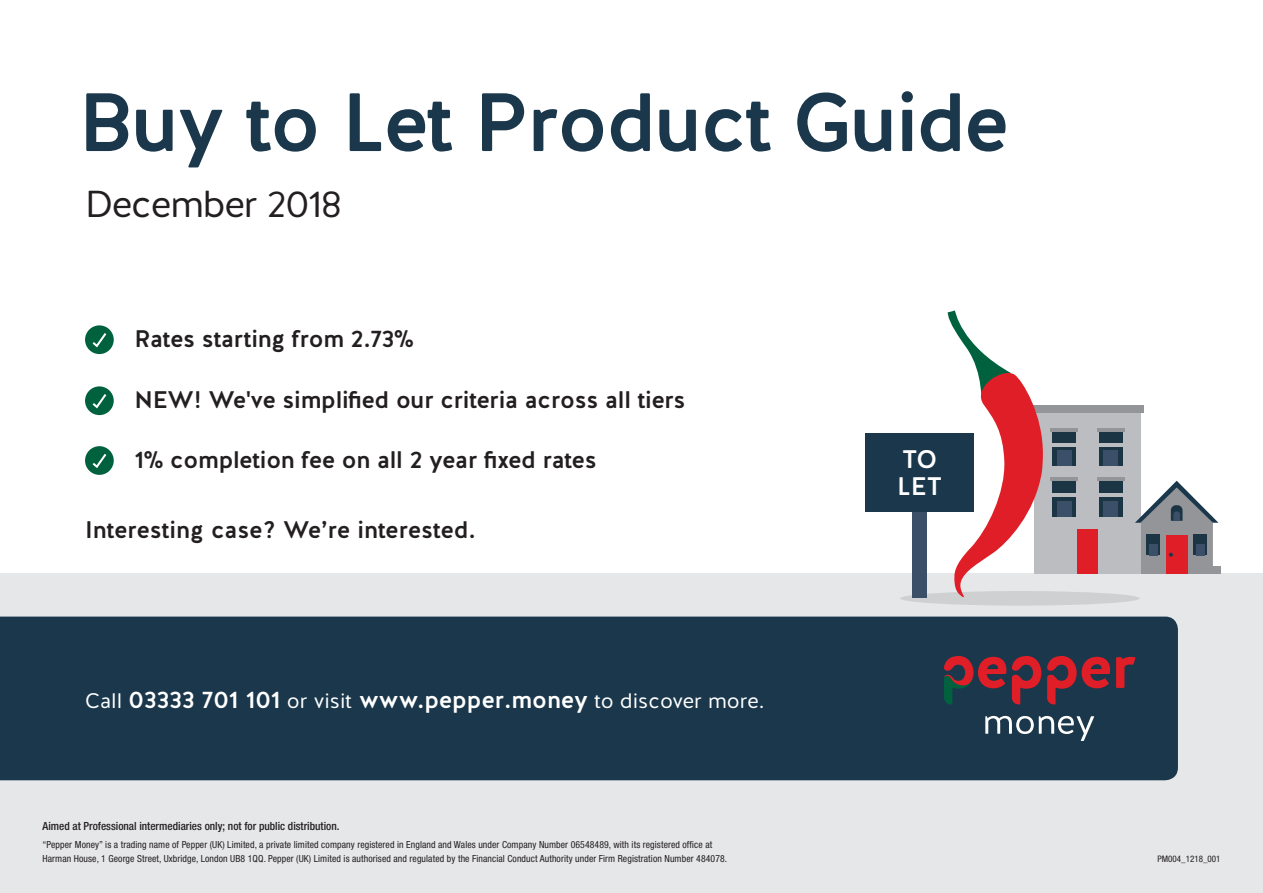
<style>
.page{position:relative;width:1263px;height:893px;background:#fff}
.page>*{position:absolute;margin:0;border:0;box-sizing:border-box;transform-origin:0 0}
.t1{font:500 82.5px "Halis R";letter-spacing:-.025em;color:#1a374b}
.t2{font:37.5px "Halis R";letter-spacing:-.025em;color:#231f20}
.t3{font:500 25.35px/27.3px "Halis R";color:#fff}
.t4{font:500 24px "Halis R";letter-spacing:-.01em;color:#231f20}
.t5{font:500 24px "Halis R";color:#fff}
.t6{font:500 condensed 11.25px "Helvetica Neue LT Std";color:#231f20}
.t7{font:condensed 9.75px/13.5px "Helvetica Neue LT Std";letter-spacing:.01em;color:#231f20}
.Footer_Copy{font:condensed 9px "Helvetica Neue LT Std";color:#231f20}
.s1{font-weight:400;font-size:21px}
</style>
<div class="page">
<div style="left:0;top:574px;width:1263px;height:319px;background:#e6e7e9"></div>
<div style="left:0;top:617px;width:1178px;height:163px;background:#1a374b"></div>
<svg style="left:943px;top:656px;width:192px;height:48px;background:#622e3d"></svg>
<svg style="left:985px;top:716px;width:109px;height:25px;background:#556a79"></svg>
<div style="left:85px;top:325px;width:29px;height:29px;background:#00613f;border-radius:50%"></div>
<svg style="left:93px;top:333px;width:13px;height:14px"></svg>
<div style="left:85px;top:386px;width:29px;height:29px;background:#00613f;border-radius:50%"></div>
<svg style="left:93px;top:394px;width:13px;height:14px"></svg>
<div style="left:85px;top:446px;width:29px;height:29px;background:#00613f;border-radius:50%"></div>
<svg style="left:93px;top:454px;width:13px;height:14px"></svg>
<div style="left:900px;top:591px;width:240px;height:15px;background:#cfd0d2;border-radius:50%"></div>
<div style="left:912px;top:511px;width:15px;height:86px;background:#3c4f69"></div>
<div style="left:865px;top:433px;width:109px;height:79px;background:#1a374b"></div>
<div style="left:1120px;top:566px;width:100px;height:8px;background:#939598"></div>
<div style="left:1166px;top:535px;width:21px;height:39px;background:#e01e27"></div>
<div style="left:1034px;top:412px;width:106px;height:162px;background:#bcbdc0"></div>
<div style="left:1031px;top:405px;width:113px;height:7px;background:#939598"></div>
<div style="left:1053px;top:480px;width:23px;height:36px;background:#1b3544"></div>
<hr style="left:1052px;top:493px;width:25px;height:4px;background:#bcbdc0">
<div style="left:1099px;top:480px;width:23px;height:36px;background:#1b3544"></div>
<hr style="left:1098px;top:493px;width:25px;height:4px;background:#bcbdc0">
<div style="left:1053px;top:430px;width:23px;height:36px;background:#1b3544"></div>
<hr style="left:1052px;top:443px;width:25px;height:4px;background:#bcbdc0">
<div style="left:1099px;top:430px;width:23px;height:36px;background:#1b3544"></div>
<hr style="left:1098px;top:443px;width:25px;height:4px;background:#bcbdc0">
<hr style="left:1097px;top:428px;width:27px;height:4px;background:#939598">
<hr style="left:1050px;top:428px;width:28px;height:4px;background:#939598">
<div style="left:1077px;top:529px;width:21px;height:45px;background:#e01e27"></div>
<hr style="left:1097px;top:477px;width:27px;height:4px;background:#939598">
<hr style="left:1050px;top:477px;width:28px;height:4px;background:#939598">
<div style="left:1103px;top:451px;width:15px;height:15px;background:#3c4f69"></div>
<div style="left:1057px;top:451px;width:15px;height:15px;background:#3c4f69"></div>
<div style="left:1103px;top:501px;width:15px;height:15px;background:#3c4f69"></div>
<div style="left:1057px;top:501px;width:15px;height:15px;background:#3c4f69"></div>
<svg style="left:1135px;top:481px;width:83px;height:85px"></svg>
<svg style="left:947px;top:310px;width:96px;height:288px"></svg>
<p class="t1" style="left:78px;top:69px;width:933px">Buy to Let Product Guide</p>
<p class="t2" style="left:85px;top:180px;width:258px">December 2018</p>
<p class="t4" style="left:134px;top:324px;width:281px">Rates starting from 2.73%</p>
<p class="t4" style="left:134px;top:384px;width:553px">NEW! We've simplified our criteria across all tiers</p>
<p class="t4" style="left:134px;top:444px;width:464px">1% completion fee on all 2 year fixed rates</p>
<p class="t4" style="left:85px;top:514px;width:392px">Interesting case? We’re interested.</p>
<p class="t5" style="left:85px;top:684px;width:681px"><span class="s1">Call</span> 03333 701 101 <span class="s1">or visit</span> www.pepper.money <span class="s1">to discover more.</span></p>
<p class="t6" style="left:43px;top:820px;width:299px">Aimed at Professional intermediaries only; not for public distribution.</p>
<p class="t7" style="left:43px;top:838px;width:686px">“Pepper Money” is a trading name of Pepper (UK) Limited, a private limited company registered in England and Wales under Company Number 06548489, with its registered office at<br>Harman House, 1 George Street, Uxbridge, London UB8 1QQ. Pepper (UK) Limited is authorised and regulated by the Financial Conduct Authority under Firm Registration Number 484078.</p>
<p class="t3" style="left:897px;top:446px;width:47px">TO<br>LET</p>
<p class="Footer_Copy" style="left:1157px;top:853px;width:64px">PM004_1218_001</p>
</div>
